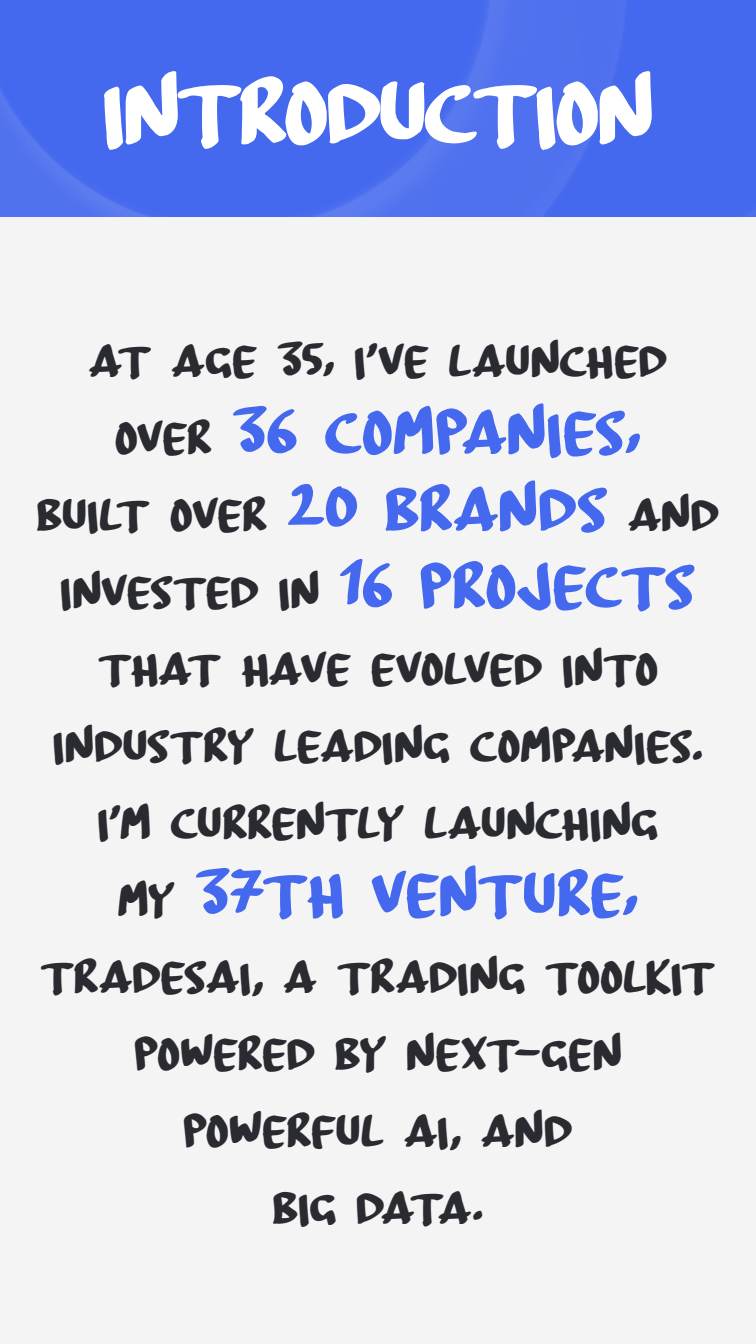
<style>
.page{position:relative;width:756px;height:1344px;background:#f4f4f4}
.page>*{position:absolute;margin:0;border:0;box-sizing:border-box;transform-origin:0 0}
.HEAD{font:90.65px "Board Marker";letter-spacing:-.02em;color:#fff}
.HEAD-2{font:63px "Board Marker";letter-spacing:-.01em;color:#4569ee}
.HEAD-3{font:46.55px "Board Marker";letter-spacing:-.015em;color:#2a2a31}
.s1{font-size:46.55px;color:#2a2a31}
</style>
<div class="page">
<img style="left:0;top:0;width:756px;height:217px">
<p class="HEAD" style="left:103px;top:60px;width:552px">INTRODUCTION</p>
<p class="HEAD-3" style="left:89px;top:334px;width:112px">AT AGE</p>
<p class="HEAD-3" style="left:277px;top:334px;width:201px">35, I’VE LAUN</p>
<p class="HEAD-3" style="left:560px;top:334px;width:54px">CHED</p>
<p class="HEAD-2" style="left:115px;top:395px;width:281px"><span class="s1">OVER</span> 36 COMPANIES</p>
<p class="HEAD-2" style="left:625px;top:395px;width:17px">,</p>
<p class="HEAD-3" style="left:37px;top:488px;width:24px">BUILT</p>
<p class="HEAD-2" style="left:170px;top:472px;width:253px"><span class="s1">OVER</span> 20 BRANDS</p>
<p class="HEAD-3" style="left:628px;top:488px;width:31px">AND</p>
<p class="HEAD-3" style="left:61px;top:565px;width:94px">INVESTED</p>
<p class="HEAD-2" style="left:279px;top:549px;width:380px"><span class="s1">IN</span> 16 PROJECTS</p>
<p class="HEAD-3" style="left:98px;top:642px;width:32px">THAT</p>
<p class="HEAD-3" style="left:241px;top:642px;width:346px">HAVE EVOLVED INTO</p>
<p class="HEAD-3" style="left:53px;top:719px;width:27px">INDUSTRY</p>
<p class="HEAD-3" style="left:275px;top:719px;width:26px">LEADING</p>
<p class="HEAD-3" style="left:470px;top:719px;width:54px">COMPANIES</p>
<p class="HEAD-3" style="left:693px;top:724px;width:12px">.</p>
<p class="HEAD-3" style="left:98px;top:796px;width:127px">I’M CURRENTLY</p>
<p class="HEAD-3" style="left:424px;top:796px;width:29px">LAUN</p>
<p class="HEAD-3" style="left:535px;top:796px;width:52px">CHING</p>
<p class="HEAD-2" style="left:118px;top:857px;width:326px"><span class="s1">MY</span> 37TH VENTURE</p>
<p class="HEAD-2" style="left:622px;top:857px;width:17px">,</p>
<p class="HEAD-3" style="left:40px;top:950px;width:61px">TRADES</p>
<p class="HEAD-3" style="left:206px;top:950px;width:159px">AI, A TRADING</p>
<p class="HEAD-3" style="left:545px;top:950px;width:26px">TOOLKIT</p>
<p class="HEAD-3" style="left:135px;top:1027px;width:27px">POWERED</p>
<p class="HEAD-3" style="left:335px;top:1027px;width:234px">BY NEXT-GEN</p>
<p class="HEAD-3" style="left:183px;top:1104px;width:26px">POWERFUL</p>
<p class="HEAD-3" style="left:404px;top:1104px;width:109px">AI, AND</p>
<p class="HEAD-3" style="left:273px;top:1181px;width:22px">BIG</p>
<p class="HEAD-3" style="left:356px;top:1181px;width:30px">DATA</p>
<p class="HEAD-3" style="left:473px;top:1184px;width:12px">.</p>
</div>
